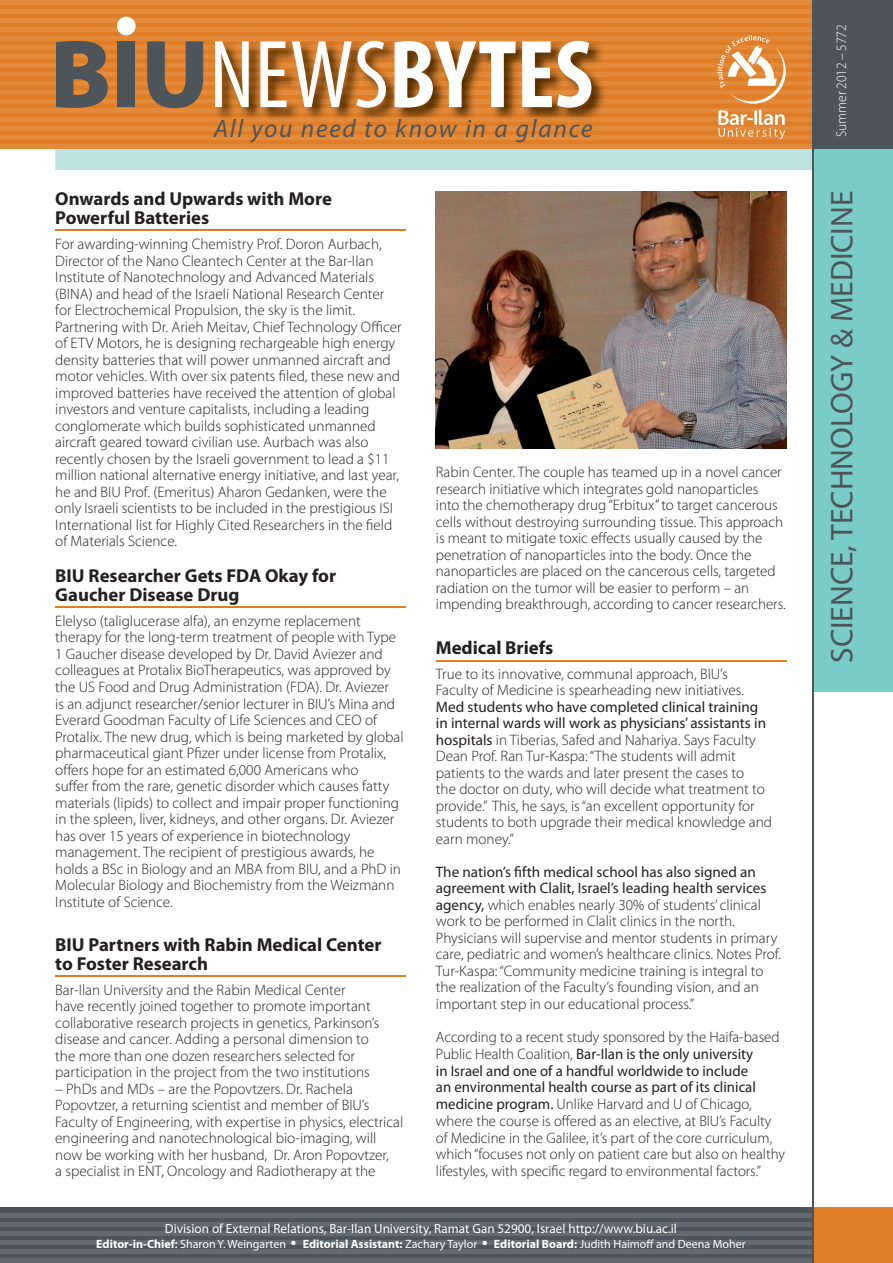
<style>
.page{position:relative;width:893px;height:1263px;background:#fff}
.page>*{position:absolute;margin:0;border:0;box-sizing:border-box;transform-origin:0 0}
.t1{font:700 condensed 97.5px "Myriad Pro";color:#fff}
.t2{font:31.5px "Myriad Pro";color:#4d555b}
.t3{font:italic 25.35px "Myriad Pro";letter-spacing:.07em;color:#4d555b}
.t4{font:700 18.75px/18.8px "Myriad Pro";color:#231f20}
.t5{font:300 15.15px/16.5px "Myriad Pro";color:#231f20}
.t6{font:300 14.25px "Myriad Pro";letter-spacing:-.01em;color:#fff;scale:.95 1}
.t7{font:13.2px "Myriad Pro";color:#fff}
.t8{font:12px "Myriad Pro";color:#fff}
.s1{font-weight:900;font-stretch:normal;color:#4d555b}
.s2{font-weight:400}
.s3{font-weight:700}
.s4{font-weight:600}
</style>
<div class="page">
<div style="left:55px;top:149px;width:757px;height:21px;background:#bde3e0"></div>
<div style="left:812px;top:0;width:81px;height:691px;background:#7accc8"></div>
<div style="left:0;top:1208px;width:842px;height:55px;background:#4d555b"></div>
<img style="left:436px;top:191px;width:351px;height:258px">
<svg style="left:0;top:0;width:893px;height:148px;background:#c67933"></svg>
<svg style="left:0;top:1213px;width:812px;height:41px"></svg>
<div style="left:0;top:1258px;width:842px;height:5px;background:#616a70"></div>
<div style="left:812px;top:1208px;width:81px;height:55px;background:#e07e27"></div>
<hr style="left:55px;top:230px;width:351px;height:1px;background:#e07e27">
<hr style="left:55px;top:607px;width:351px;height:1px;background:#e07e27">
<hr style="left:436px;top:660px;width:351px;height:1px;background:#e07e27">
<hr style="left:55px;top:976px;width:351px;height:1px;background:#e07e27">
<hr style="left:812px;top:0;width:1px;height:1263px;background:#4d555b">
<h1 class="t1" style="left:50px;top:16px;width:545px"><span class="s1">BIU</span><span class="s2">NEWS</span>BYTES</h1>
<h3 class="t3" style="left:214px;top:119px;width:195px">All you need t k</h3>
<h3 class="t3" style="left:465px;top:119px;width:7px">i</h3>
<h3 class="t3" style="left:531px;top:119px;width:7px">l</h3>
<h3 class="t3" style="left:374px;top:119px;width:220px">o now n a g ance</h3>
<p class="t4" style="left:55px;top:192px;width:278px">Onwards and Upwards with More<br>Powerful Batteries</p>
<p class="t5" style="left:55px;top:237px;width:348px">For awarding-winning Chemistry Prof. Doron Aurbach, Director of the Nano Cleantech Center at the Bar-Ilan Institute of Nanotechnology and Advanced Materials (BINA) and head of the Israeli National Research Center for Electrochemical Propulsion, the sky is the limit.<br>Partnering with Dr. Arieh Meitav, Chief Technology Officer of ETV Motors, he is designing rechargeable high energy density batteries that will power unmanned aircraft and motor vehicles. With over six patents filed, these new and improved batteries have received the attention of global investors and venture capitalists, including a leading conglomerate which builds sophisticated unmanned aircraft geared toward civilian use. Aurbach was also recently chosen by the Israeli government to lead a $11 million national alternative energy initiative, and last year, he and BIU Prof. (Emeritus) Aharon Gedanken, were the only Israeli scientists to be included in the prestigious ISI International list for Highly Cited Researchers in the field of Materials Science.</p>
<p class="t4" style="left:55px;top:568px;width:282px">BIU Researcher Gets FDA Okay for<br>Gaucher Disease Drug</p>
<p class="t5" style="left:55px;top:614px;width:350px">Elelyso (taliglucerase alfa), an enzyme replacement therapy for the long-term treatment of people with Type 1 Gaucher disease developed by Dr. David Aviezer and colleagues at Protalix BioTherapeutics, was approved by the US Food and Drug Administration (FDA). Dr. Aviezer<br>is an adjunct researcher/senior lecturer in BIU’s Mina and Everard Goodman Faculty of Life Sciences and CEO of Protalix. The new drug, which is being marketed by global pharmaceutical giant Pfizer under license from Protalix, offers hope for an estimated 6,000 Americans who<br>suffer from the rare, genetic disorder which causes fatty materials (lipids) to collect and impair proper functioning in the spleen, liver, kidneys, and other organs. Dr. Aviezer has over 15 years of experience in biotechnology management. The recipient of prestigious awards, he holds a BSc in Biology and an MBA from BIU, and a PhD in Molecular Biology and Biochemistry from the Weizmann Institute of Science.</p>
<p class="t4" style="left:55px;top:937px;width:328px">BIU Partners with Rabin Medical Center to Foster Research</p>
<p class="t5" style="left:55px;top:983px;width:326px">Bar-Ilan University and the Rabin Medical Center<br>have recently joined together to promote important collaborative research projects in genetics, Parkinson’s disease and cancer. Adding a personal dimension to the more than one dozen researchers selected for participation in the project from the two institutions</p>
<p class="t5" style="left:55px;top:1082px;width:349px">– PhDs and MDs – are the Popovtzers. Dr. Rachela Popovtzer, a returning scientist and member of BIU’s Faculty of Engineering, with expertise in physics, electrical engineering and nanotechnological bio-imaging, will now be working with her husband, Dr. Aron Popovtzer,<br>a specialist in ENT, Oncology and Radiotherapy at the</p>
<p class="t5" style="left:436px;top:466px;width:351px">Rabin Center. The couple has teamed up in a novel cancer research initiative which integrates gold nanoparticles<br>into the chemotherapy drug “Erbitux” to target cancerous cells without destroying surrounding tissue. This approach is meant to mitigate toxic effects usually caused by the penetration of nanoparticles into the body. Once the nanoparticles are placed on the cancerous cells, targeted radiation on the tumor will be easier to perform – an impending breakthrough, according to cancer researchers.</p>
<p class="t4" style="left:436px;top:640px;width:119px">Medical Briefs</p>
<p class="t5" style="left:436px;top:667px;width:310px">True to its innovative, communal approach, BIU’s<br>Faculty of Medicine is spearheading new initiatives.</p>
<p class="t5" style="left:436px;top:700px;width:338px"><span class="s2">Med students who have completed clinical training in internal wards will work as physicians’ assistants in hospitals</span> in Tiberias, Safed and Nahariya. Says Faculty Dean Prof. Ran Tur-Kaspa: “The students will admit patients to the wards and later present the cases to<br>the doctor on duty, who will decide what treatment to provide.” This, he says, is “an excellent opportunity for students to both upgrade their medical knowledge and earn money.”</p>
<p class="t5" style="left:436px;top:865px;width:347px"><span class="s2">The nation’s fifth medical school has also signed an agreement with Clalit, Israel’s leading health services agency,</span> which enables nearly 30% of students’ clinical work to be performed in Clalit clinics in the north.<br>Physicians will supervise and mentor students in primary care, pediatric and women’s healthcare clinics. Notes Prof.<br>Tur-Kaspa: “Community medicine training is integral to the realization of the Faculty’s founding vision, and an important step in our educational process.”</p>
<p class="t5" style="left:436px;top:1030px;width:351px">According to a recent study sponsored by the Haifa-based Public Health Coalition, <span class="s2">Bar-Ilan is the only university<br>in Israel and one of a handful worldwide to include<br>an environmental health course as part of its clinical medicine program.</span> Unlike Harvard and U of Chicago, where the course is offered as an elective, at BIU’s Faculty of Medicine in the Galilee, it’s part of the core curriculum, which “focuses not only on patient care but also on healthy lifestyles, with specific regard to environmental factors.”</p>
<p class="t7" style="left:165px;top:1223px;width:513px">Division of External Relations, Bar-Ilan University, Ramat Gan 52900, Israel http://www.biu.ac.il</p>
<p class="t8" style="left:96px;top:1239px;width:651px"><span class="s3">Editor-in-Chief</span><span class="s4">:</span> Sharon Y. Weingarten ● <span class="s3">Editorial Assistant:</span> Zachary Taylor ● <span class="s3">Editorial Board:</span> Judith Haimoff and Deena Moher</p>
<p class="t6" style="left:836px;top:137px;width:120px;rotate:-90deg">Summer 2012 – 5772</p>
<h2 class="t2" style="left:830px;top:663px;width:474px;rotate:-90deg">SCIENCE, TECHNOLOGY &amp; MEDICINE</h2>
</div>
